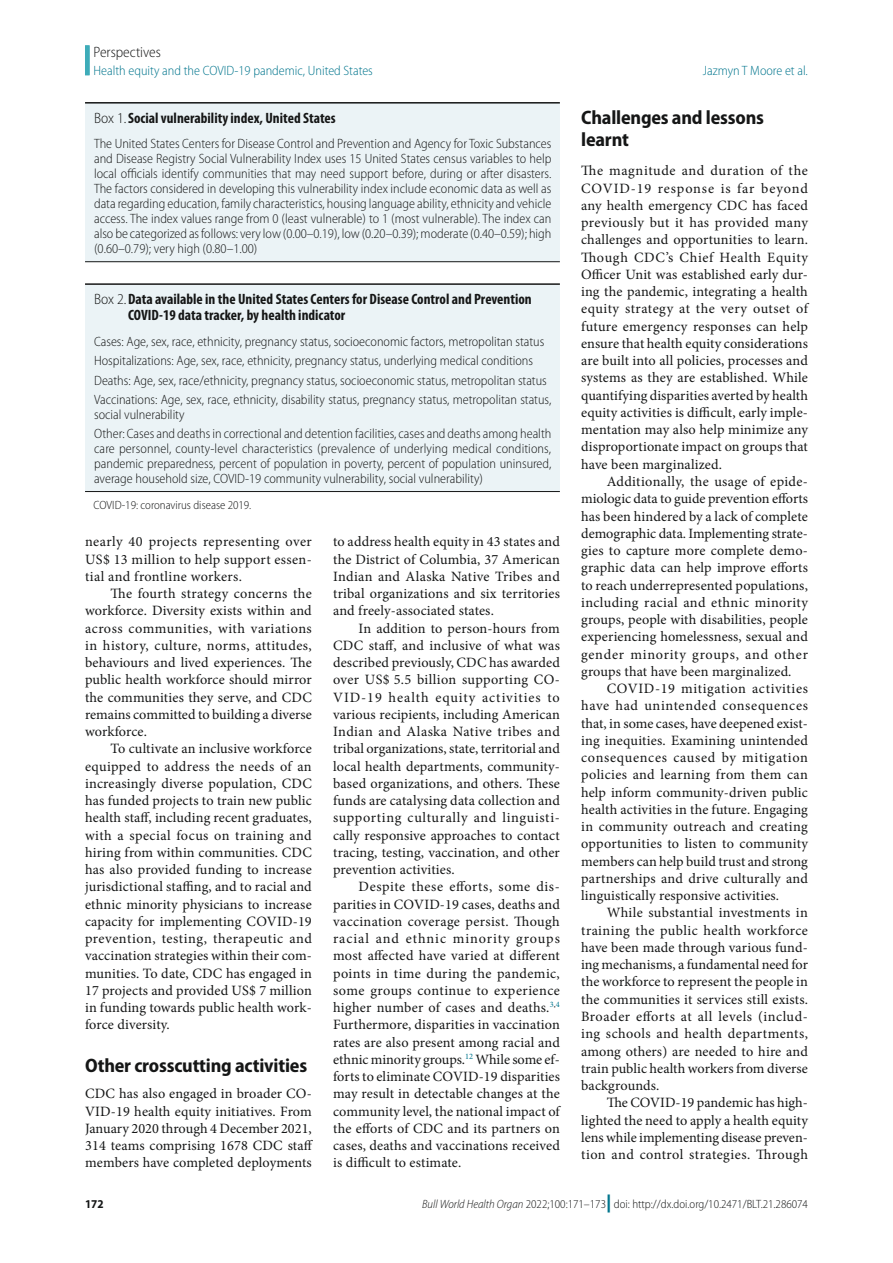
<style>
.page{position:relative;width:893px;height:1263px;background:#fff}
.page>*{position:absolute;margin:0;border:0;box-sizing:border-box;transform-origin:0 0}
.t1{font:700 semi-condensed 19.5px/22.5px "Myriad Pro";letter-spacing:-.01em;color:#151616}
.t2{font:700 condensed 15px/16.5px "Myriad Pro";color:#151616}
.t3{font:300 semi-condensed 15px "Myriad Pro";color:#151616}
.t4{font:14.25px/17.2px "Minion Pro";letter-spacing:.01em;color:#151616;text-align:justify}
.t5{font:300 semi-condensed 13.5px/15px "Myriad Pro";color:#151616;text-align:justify}
.t6{font:300 semi-condensed 13.5px "Myriad Pro";color:#00758d}
.t7{font:300 semi-condensed 12px "Myriad Pro";color:#151616}
.t8{font:700 semi-condensed 12px "Myriad Pro";color:#151616}
.s1{font-weight:300;font-stretch:semi-condensed}
.s2{font-style:italic}
.s3{font-weight:900;font-stretch:normal;font-size:18px;color:#00758d}
</style>
<div class="page">
<div style="left:85px;top:45px;width:5px;height:30px;background:#3eacb9"></div>
<div style="left:85px;top:104px;width:474px;height:158px;background:#ebf3f6"></div>
<hr style="left:85px;top:102px;width:475px;height:2px;background:#151616">
<hr style="left:85px;top:261px;width:475px;height:1px;background:#151616">
<div style="left:85px;top:285px;width:474px;height:207px;background:#ebf3f6"></div>
<hr style="left:85px;top:283px;width:475px;height:2px;background:#151616">
<hr style="left:85px;top:491px;width:475px;height:1px;background:#151616">
<p class="t3" style="left:94px;top:44px;width:69px">Perspectives</p>
<p class="t6" style="left:94px;top:63px;width:281px">Health equity and the COVID-19 pandemic, United States</p>
<p class="t6" style="left:703px;top:63px;width:107px">Jazmyn T Moore et al.</p>
<p class="t2" style="left:94px;top:110px;width:243px"><span class="s1">Box 1.</span>Social vulnerability index, United States</p>
<p class="t5" style="left:94px;top:137px;width:459px">The United States Centers for Disease Control and Prevention and Agency for Toxic Substances and Disease Registry Social Vulnerability Index uses 15 United States census variables to help local officials identify communities that may need support before, during or after disasters.<br>The factors considered in developing this vulnerability index include economic data as well as data regarding education, family characteristics, housing language ability, ethnicity and vehicle access. The index values range from 0 (least vulnerable) to 1 (most vulnerable). The index can also be categorized as follows: very low (0.00–0.19), low (0.20–0.39); moderate (0.40–0.59); high (0.60–0.79); very high (0.80–1.00)</p>
<p class="t2" style="left:128px;top:291px;width:405px;text-indent:-34px"><span class="s1">Box 2.</span>Data available in the United States Centers for Disease Control and Prevention<br>COVID-19 data tracker, by health indicator</p>
<p class="t5" style="left:94px;top:332px;width:459px;line-height:19.2px;text-align:left">Cases: Age, sex, race, ethnicity, pregnancy status, socioeconomic factors, metropolitan status Hospitalizations: Age, sex, race, ethnicity, pregnancy status, underlying medical conditions Deaths: Age, sex, race/ethnicity, pregnancy status, socioeconomic status, metropolitan status Vaccinations: Age, sex, race, ethnicity, disability status, pregnancy status, metropolitan status,</p>
<p class="t5" style="left:94px;top:405px;width:459px;line-height:19.2px">social vulnerability<br>Other: Cases and deaths in correctional and detention facilities, cases and deaths among health</p>
<p class="t5" style="left:94px;top:441px;width:459px">care personnel, county-level characteristics (prevalence of underlying medical conditions, pandemic preparedness, percent of population in poverty, percent of population uninsured, average household size, COVID-19 community vulnerability, social vulnerability)</p>
<p class="t7" style="left:94px;top:498px;width:159px">COVID-19: coronavirus disease 2019.</p>
<p class="t4" style="left:85px;top:533px;width:228px">nearly 40 projects representing over US$ 13 million to help support essen&shy;tial and frontline workers.</p>
<p class="t4" style="left:85px;top:585px;width:228px;text-indent:26px">The fourth strategy concerns the workforce. Diversity exists within and across communities, with variations in history, culture, norms, attitudes, behaviours and lived experiences. The public health workforce should mirror the communities they serve, and CDC remains committed to building a diverse workforce.</p>
<p class="t4" style="left:85px;top:740px;width:228px;text-indent:26px">To cultivate an inclusive workforce equipped to address the needs of an increasingly diverse population, CDC has funded projects to train new public health staff, including recent graduates, with a special focus on training and hiring from within communities. CDC has also provided funding to increase jurisdictional staffing, and to racial and ethnic minority physicians to increase capacity for implementing COVID-19 prevention, testing, therapeutic and vaccination strategies within their com&shy;munities. To date, CDC has engaged in 17 projects and provided US$ 7 million in funding towards public health work&shy;force diversity.</p>
<h1 class="t1" style="left:85px;top:1054px;width:224px">Other crosscutting activities</h1>
<p class="t4" style="left:85px;top:1085px;width:230px">CDC has also engaged in broader CO-VID-19 health equity initiatives. From January 2020 through 4 December 2021, 314 teams comprising 1678 CDC staff members have completed deployments</p>
<p class="t4" style="left:333px;top:533px;width:228px">to address health equity in 43 states and the District of Columbia, 37 American Indian and Alaska Native Tribes and tribal organizations and six territories and freely-associated states.</p>
<p class="t4" style="left:333px;top:619px;width:228px;text-indent:26px">In addition to person-hours from CDC staff, and inclusive of what was described previously, CDC has awarded over US$ 5.5 billion supporting CO-VID-19 health equity activities to various recipients, including American Indian and Alaska Native tribes and tribal organizations, state, territorial and local health departments, community&shy;based organizations, and others. These funds are catalysing data collection and supporting culturally and linguisti&shy;cally responsive approaches to contact tracing, testing, vaccination, and other prevention activities.</p>
<p class="t4" style="left:333px;top:878px;width:228px;text-indent:26px">Despite these efforts, some dis&shy;parities in COVID-19 cases, deaths and vaccination coverage persist. Though racial and ethnic minority groups most affected have varied at different points in time during the pandemic, some groups continue to experience higher number of cases and deaths.<sup>3</sup><sup>,</sup><sup>4<br></sup>Furthermore, disparities in vaccination rates are also present among racial and ethnic minority groups.<sup>12</sup> While some ef&shy;forts to eliminate COVID-19 disparities may result in detectable changes at the community level, the national impact of the efforts of CDC and its partners on cases, deaths and vaccinations received is difficult to estimate.</p>
<h1 class="t1" style="left:581px;top:105px;width:184px">Challenges and lessons learnt</h1>
<p class="t4" style="left:581px;top:162px;width:228px">The magnitude and duration of the COVID-19 response is far beyond any health emergency CDC has faced previously but it has provided many challenges and opportunities to learn.<br>Though CDC’s Chief Health Equity Officer Unit was established early dur&shy;ing the pandemic, integrating a health equity strategy at the very outset of future emergency responses can help ensure that health equity considerations are built into all policies, processes and systems as they are established. While quantifying disparities averted by health equity activities is difficult, early imple&shy;mentation may also help minimize any disproportionate impact on groups that have been marginalized.</p>
<p class="t4" style="left:581px;top:473px;width:228px;text-indent:26px">Additionally, the usage of epide&shy;miologic data to guide prevention efforts has been hindered by a lack of complete demographic data. Implementing strate&shy;gies to capture more complete demo&shy;graphic data can help improve efforts to reach underrepresented populations, including racial and ethnic minority groups, people with disabilities, people experiencing homelessness, sexual and gender minority groups, and other groups that have been marginalized.</p>
<p class="t4" style="left:581px;top:680px;width:228px;text-indent:26px">COVID-19 mitigation activities have had unintended consequences that, in some cases, have deepened exist&shy;ing inequities. Examining unintended consequences caused by mitigation policies and learning from them can help inform community-driven public health activities in the future. Engaging in community outreach and creating opportunities to listen to community members can help build trust and strong partnerships and drive culturally and linguistically responsive activities.</p>
<p class="t4" style="left:581px;top:904px;width:228px;text-indent:26px">While substantial investments in training the public health workforce have been made through various fund&shy;ing mechanisms, a fundamental need for the workforce to represent the people in the communities it services still exists.<br>Broader efforts at all levels (includ&shy;ing schools and health departments, among others) are needed to hire and train public health workers from diverse backgrounds.</p>
<p class="t4" style="left:581px;top:1094px;width:228px;text-indent:26px">The COVID-19 pandemic has high&shy;lighted the need to apply a health equity lens while implementing disease preven&shy;tion and control strategies. Through</p>
<p class="t8" style="left:85px;top:1196px;width:20px">172</p>
<p class="t7" style="left:422px;top:1198px;width:387px"><span class="s2">Bull World Health Organ</span> 2022;100:171–173<span class="s3">|</span> doi: http://dx.doi.org/10.2471/BLT.21.286074</p>
</div>
